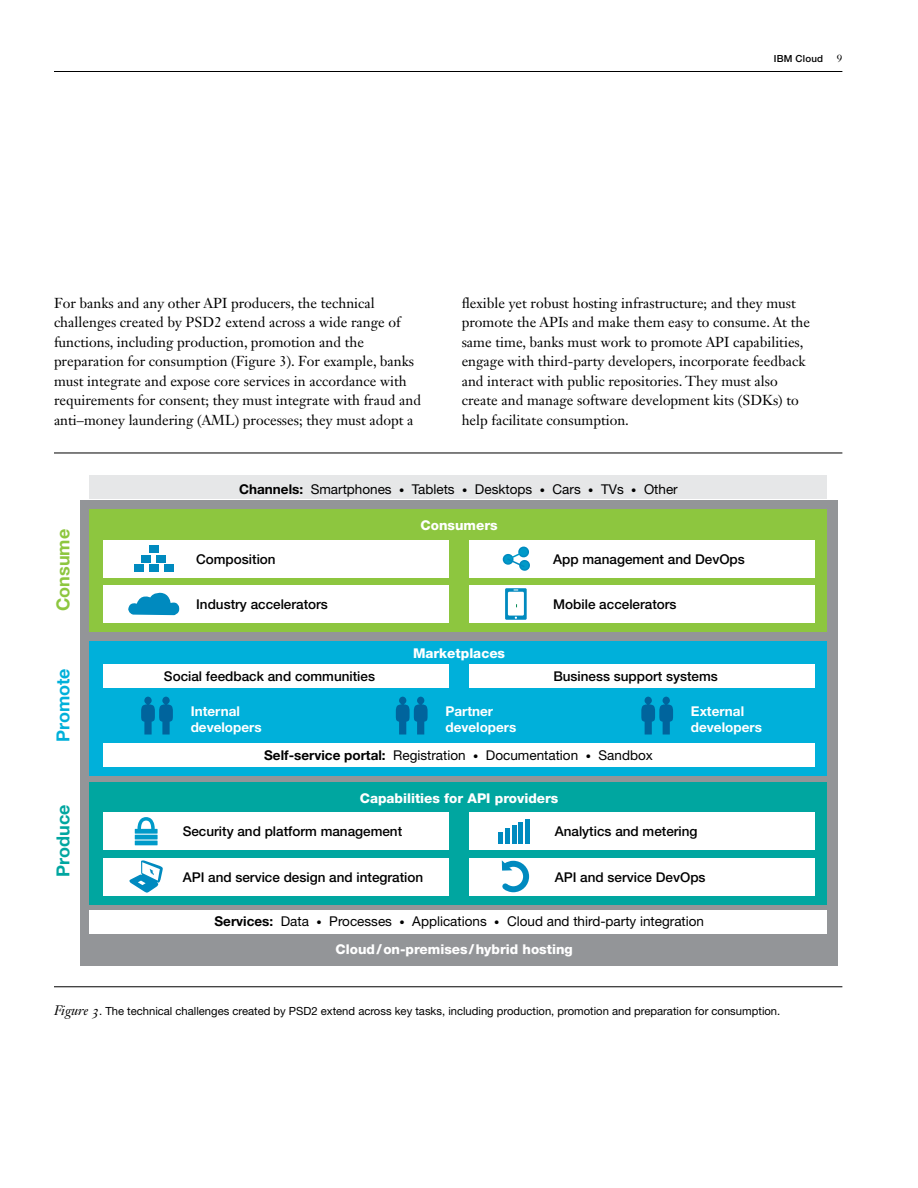
<style>
.page{position:relative;width:918px;height:1188px;background:#fff}
.page>*{position:absolute;margin:0;border:0;box-sizing:border-box;transform-origin:0 0}
.t1{font:700 18px "Helvetica Neue LT Pro";color:#00a6a0}
.t2{font:700 18px "Helvetica Neue LT Pro";color:#8dc63f}
.t3{font:700 18px "Helvetica Neue LT Pro";color:#00b0da}
.t4{font:14.25px/19.5px "Janson Text LT Std";color:#000}
.t5{font:500 13.5px "Helvetica Neue LT Pro";color:#000}
.t6{font:13.5px/27.8px "Helvetica Neue LT Pro";color:#000}
.t7{font:700 13.5px/16.5px "Helvetica Neue LT Pro";color:#fff}
.t8{font:800 13.5px "Helvetica Neue LT Pro";color:#fff}
.t9{font:11.25px "Helvetica Neue LT Pro";color:#000}
.t10{font:10.5px "Janson Text LT Std";color:#000}
.t11{font:500 9.75px "Helvetica Neue LT Pro";letter-spacing:.02em;color:#000}
.s1{font-weight:700}
.s2{font-size:10.5px}
.s3{font-weight:800;color:#fff}
.s4{font-family:"Janson Text LT Std";font-style:italic;font-size:13.5px}
</style>
<div class="page">
<hr style="left:54px;top:71px;width:788px;height:1px;background:#000">
<div style="left:80px;top:501px;width:758px;height:465px;background:#939598"></div>
<div style="left:90px;top:475px;width:737px;height:24px;background:#e6e7e8"></div>
<div style="left:90px;top:641px;width:737px;height:135px;background:#00b0da"></div>
<div style="left:90px;top:510px;width:737px;height:122px;background:#8dc63f"></div>
<div style="left:103px;top:540px;width:346px;height:37px;background:#fff"></div>
<div style="left:134px;top:565px;width:9px;height:7px;background:#008abf"></div>
<div style="left:149px;top:565px;width:9px;height:7px;background:#008abf"></div>
<div style="left:164px;top:565px;width:10px;height:7px;background:#008abf"></div>
<div style="left:142px;top:555px;width:9px;height:7px;background:#008abf"></div>
<div style="left:157px;top:555px;width:9px;height:7px;background:#008abf"></div>
<div style="left:149px;top:545px;width:9px;height:8px;background:#008abf"></div>
<div style="left:103px;top:585px;width:346px;height:38px;background:#fff"></div>
<div style="left:470px;top:540px;width:345px;height:37px;background:#fff"></div>
<div style="left:470px;top:585px;width:345px;height:38px;background:#fff"></div>
<svg style="left:128px;top:592px;width:52px;height:23px"></svg>
<div style="left:518px;top:547px;width:11px;height:10px;border:2px solid #008abf;border-radius:50%"></div>
<div style="left:503px;top:554px;width:11px;height:11px;border:2px solid #008abf;border-radius:50%"></div>
<svg style="left:505px;top:550px;width:25px;height:21px"></svg>
<svg style="left:505px;top:588px;width:22px;height:32px"></svg>
<div style="left:508px;top:592px;width:16px;height:24px;background:#fff"></div>
<div style="left:103px;top:664px;width:346px;height:24px;background:#fff"></div>
<div style="left:470px;top:664px;width:345px;height:24px;background:#fff"></div>
<svg style="left:641px;top:697px;width:32px;height:38px"></svg>
<svg style="left:396px;top:697px;width:32px;height:38px"></svg>
<svg style="left:141px;top:697px;width:32px;height:38px"></svg>
<div style="left:90px;top:782px;width:737px;height:122px;background:#00a6a0"></div>
<div style="left:103px;top:812px;width:346px;height:38px;background:#fff"></div>
<div style="left:103px;top:858px;width:346px;height:37px;background:#fff"></div>
<div style="left:470px;top:812px;width:345px;height:38px;background:#fff"></div>
<div style="left:470px;top:858px;width:345px;height:37px;background:#fff"></div>
<div style="left:103px;top:743px;width:712px;height:24px;background:#fff"></div>
<svg style="left:135px;top:817px;width:23px;height:28px"></svg>
<svg style="left:129px;top:860px;width:34px;height:33px"></svg>
<div style="left:498px;top:833px;width:5px;height:11px;background:#008abf"></div>
<hr style="left:505px;top:828px;width:4px;height:16px;background:#008abf">
<hr style="left:512px;top:826px;width:4px;height:18px;background:#008abf">
<hr style="left:519px;top:822px;width:4px;height:22px;background:#008abf">
<div style="left:525px;top:820px;width:5px;height:24px;background:#008abf"></div>
<svg style="left:501px;top:860px;width:29px;height:33px"></svg>
<div style="left:90px;top:910px;width:737px;height:24px;background:#fff"></div>
<hr style="left:54px;top:453px;width:788px;height:1px;background:#000">
<hr style="left:54px;top:986px;width:788px;height:1px;background:#000">
<p class="t11" style="left:774px;top:53px;width:51px">IBM Cloud</p>
<p class="t10" style="left:837px;top:52px;width:7px">9</p>
<p class="t4" style="left:54px;top:293px;width:369px">For banks and any other API producers, the technical challenges created by PSD2 extend across a wide range of functions, including production, promotion and the preparation for consumption (Figure 3). For example, banks must integrate and expose core services in accordance with requirements for consent; they must integrate with fraud and anti–money laundering (AML) processes; they must adopt a</p>
<p class="t4" style="left:462px;top:293px;width:350px">flexible yet robust hosting infrastructure; and they must promote the APIs and make them easy to consume. At the same time, banks must work to promote API capabilities, engage with third-party developers, incorporate feedback and interact with public repositories. They must also create and manage software development kits (SDKs) to help facilitate consumption.</p>
<p class="t2" style="left:52px;top:611px;width:83px;rotate:-90deg">Consume</p>
<p class="t3" style="left:52px;top:742px;width:75px;rotate:-90deg">Promote</p>
<p class="t1" style="left:52px;top:877px;width:74px;rotate:-90deg">Produce</p>
<p class="t6" style="left:239px;top:475px;width:440px"><span class="s1">Channels:</span> Smartphones <span class="s2">•</span> Tablets <span class="s2">•</span> Desktops <span class="s2">•</span> Cars <span class="s2">•</span> TVs <span class="s2">•</span> Other</p>
<p class="t8" style="left:421px;top:517px;width:79px">Consumers</p>
<p class="t5" style="left:196px;top:551px;width:81px">Composition</p>
<p class="t5" style="left:196px;top:596px;width:133px">Industry accelerators</p>
<p class="t5" style="left:553px;top:551px;width:193px">App management and DevOps</p>
<p class="t5" style="left:553px;top:596px;width:125px">Mobile accelerators</p>
<p class="t8" style="left:413px;top:645px;width:94px">Marketplaces</p>
<p class="t5" style="left:164px;top:668px;width:213px">Social feedback and communities</p>
<p class="t5" style="left:553px;top:668px;width:166px">Business support systems</p>
<p class="t7" style="left:691px;top:702px;width:72px">External developers</p>
<p class="t7" style="left:191px;top:702px;width:72px">Internal developers</p>
<p class="t7" style="left:445px;top:702px;width:72px">Partner developers</p>
<p class="t6" style="left:264px;top:741px;width:390px"><span class="s1">Self-service portal:</span> Registration <span class="s2">•</span> Documentation <span class="s2">•</span> Sandbox</p>
<p class="t8" style="left:360px;top:790px;width:200px">Capabilities for API providers</p>
<p class="t5" style="left:183px;top:823px;width:221px">Security and platform management</p>
<p class="t5" style="left:183px;top:869px;width:242px">API and service design and integration</p>
<p class="t5" style="left:555px;top:823px;width:144px">Analytics and metering</p>
<p class="t5" style="left:555px;top:869px;width:152px">API and service DevOps</p>
<p class="t6" style="left:336px;top:907px;width:370px;text-indent:-121px"><span class="s1">Services:</span> Data <span class="s2">•</span> Processes <span class="s2">•</span> Applications <span class="s2">•</span> Cloud and third-party integration<br><span class="s3">Cloud/on-premises/hybrid hosting</span></p>
<p class="t9" style="left:54px;top:1004px;width:728px"><span class="s4">Figure 3</span>. The technical challenges created by PSD2 extend across key tasks, including production, promotion and preparation for consumption.</p>
</div>
